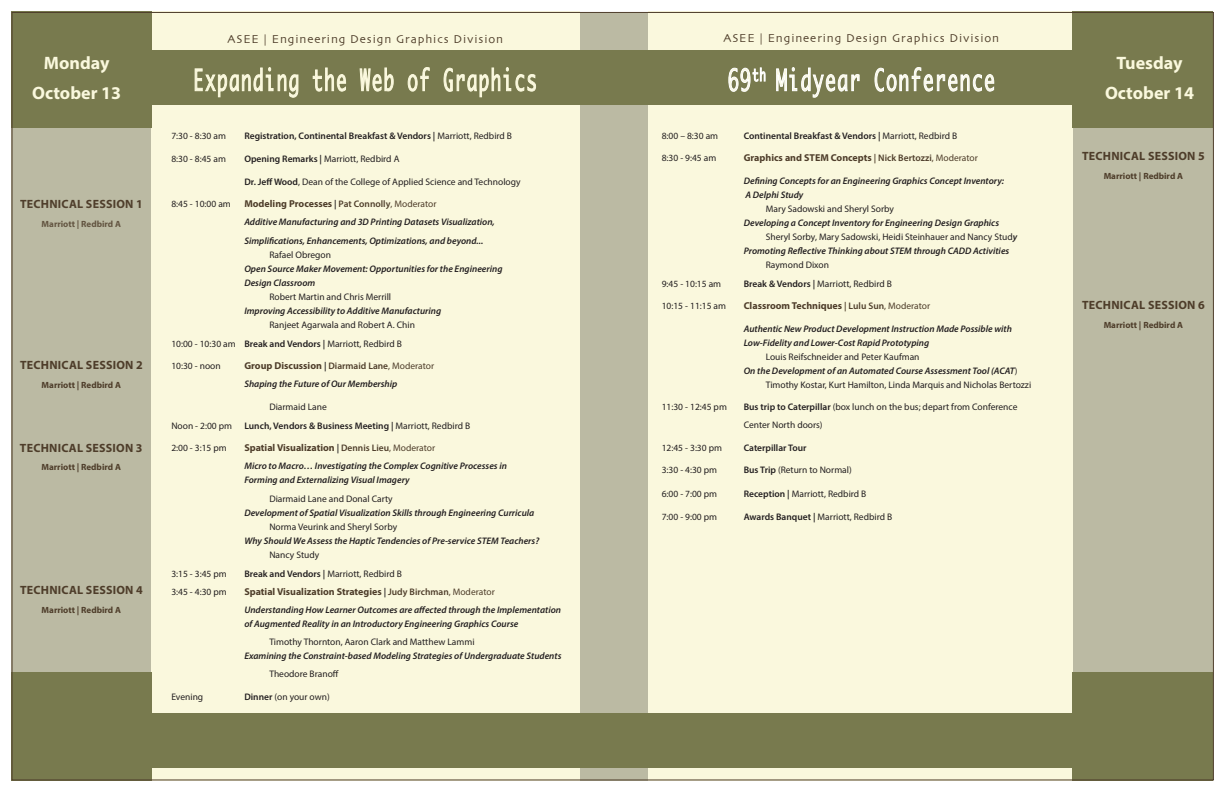
<style>
.page{position:relative;width:1224px;height:792px;background:#fff}
.page>*{position:absolute;margin:0;border:0;box-sizing:border-box;transform-origin:0 0}
.t1{font:700 18px "Myriad Pro";color:#faf8dd}
.t2{font:700 12px "Myriad Pro";letter-spacing:.02em;color:#4e3d2a}
.t3{font:12px "Skia";letter-spacing:.075em;color:#4e3d2a}
.t4{font:700 10px "Myriad Pro";color:#4e3d2a}
.t5{font:italic 600 9.5px/14px "Myriad Pro";color:#231f20}
.t6{font:9.5px/18px "Myriad Pro";color:#231f20}
.t7{font:600 9.5px "Myriad Pro";color:#231f20}
.t8{font:700 9px "Myriad Pro";color:#4e3d2a}
.s1{font-weight:400}
.s2{font-weight:600}
.s3{font-weight:600;font-size:9.5px;color:#231f20}
.s4{font-weight:600;font-size:9.5px}
.s5{font-weight:400;font-size:9.5px}
.s6{font-weight:600;font-style:italic}
.s7{font-weight:400;font-style:normal}
</style>
<div class="page">
<div style="left:0;top:13px;width:1224px;height:767px;background:#bbbaa3"></div>
<div style="left:151px;top:12px;width:429px;height:769px;background:#faf8dd"></div>
<div style="left:649px;top:12px;width:424px;height:769px;background:#faf8dd"></div>
<div style="left:94px;top:714px;width:1078px;height:54px;background:#787a4e"></div>
<div style="left:73px;top:50px;width:1047px;height:54px;background:#787a4e"></div>
<svg style="left:195px;top:67px;width:341px;height:31px"></svg>
<div style="left:1073px;top:0;width:151px;height:127px;background:#787a4e"></div>
<div style="left:0;top:0;width:151px;height:127px;background:#787a4e"></div>
<div style="left:1073px;top:673px;width:151px;height:119px;background:#787a4e"></div>
<div style="left:0;top:673px;width:151px;height:119px;background:#787a4e"></div>
<svg style="left:728px;top:67px;width:267px;height:31px"></svg>
<div style="left:0;top:0;width:1224px;height:792px;border:11px solid #fff"></div>
<p class="t1" style="left:44px;top:51px;width:67px">Monday</p>
<p class="t1" style="left:32px;top:82px;width:90px">October 13</p>
<p class="t2" style="left:20px;top:196px;width:124px">TECHNICAL SESSION 1</p>
<p class="t8" style="left:42px;top:218px;width:81px">Marriott | Redbird A</p>
<p class="t2" style="left:20px;top:358px;width:124px">TECHNICAL SESSION 2</p>
<p class="t8" style="left:42px;top:379px;width:81px">Marriott | Redbird A</p>
<p class="t2" style="left:20px;top:440px;width:124px">TECHNICAL SESSION 3</p>
<p class="t8" style="left:42px;top:461px;width:81px">Marriott | Redbird A</p>
<p class="t2" style="left:20px;top:582px;width:124px">TECHNICAL SESSION 4</p>
<p class="t8" style="left:42px;top:604px;width:81px">Marriott | Redbird A</p>
<p class="t3" style="left:228px;top:32px;width:277px">ASEE | Engineering Design Graphics Division</p>
<p class="t3" style="left:723px;top:31px;width:277px">ASEE | Engineering Design Graphics Division</p>
<p class="t6" style="left:171px;top:127px;width:56px">7:30 - 8:30 am</p>
<p class="t7" style="left:244px;top:130px;width:269px">Registration, Continental Breakfast &amp; Vendors | <span class="s1">Marriott, Redbird B</span></p>
<p class="t6" style="left:171px;top:150px;width:56px">8:30 - 8:45 am</p>
<p class="t6" style="left:244px;top:150px;width:157px"><span class="s2">Opening Remarks |</span> Marriott, Redbird A</p>
<p class="t6" style="left:244px;top:173px;width:278px"><span class="s2">Dr. Jeff Wood</span>, Dean of the College of Applied Science and Technology</p>
<p class="t6" style="left:171px;top:195px;width:61px">8:45 - 10:00 am</p>
<p class="t4" style="left:244px;top:197px;width:194px">Modeling Processes <span class="s3">|</span> <span class="s4">Pat Connolly</span><span class="s5">, Moderator</span></p>
<p class="t5" style="left:244px;top:215px;width:252px">Additive Manufacturing and 3D Printing Datasets Visualization,</p>
<p class="t5" style="left:244px;top:233px;width:240px">Simplifications, Enhancements, Optimizations, and beyond...</p>
<p class="t6" style="left:269px;top:246px;width:63px">Rafael Obregon</p>
<p class="t5" style="left:244px;top:261px;width:260px">Open Source Maker Movement: Opportunities for the Engineering</p>
<p class="t5" style="left:244px;top:275px;width:73px">Design Classroom</p>
<p class="t6" style="left:269px;top:288px;width:123px">Robert Martin and Chris Merrill</p>
<p class="t5" style="left:244px;top:303px;width:198px">Improving Accessibility to Additive Manufacturing</p>
<p class="t6" style="left:269px;top:316px;width:147px">Ranjeet Agarwala and Robert A. Chin</p>
<p class="t6" style="left:171px;top:335px;width:232px">10:00 - 10:30 am <span class="s2">Break and Vendors |</span> Marriott, Redbird B</p>
<p class="t6" style="left:171px;top:357px;width:51px">10:30 - noon</p>
<p class="t4" style="left:244px;top:359px;width:191px">Group Discussion <span class="s3">|</span> <span class="s4">Diarmaid Lane</span><span class="s5">, Moderator</span></p>
<p class="t5" style="left:244px;top:377px;width:155px">Shaping the Future of Our Membership</p>
<p class="t6" style="left:269px;top:398px;width:59px">Diarmaid Lane</p>
<p class="t6" style="left:171px;top:417px;width:62px">Noon - 2:00 pm</p>
<p class="t7" style="left:244px;top:420px;width:227px">Lunch, Vendors &amp; Business Meeting | <span class="s1">Marriott, Redbird B</span></p>
<p class="t6" style="left:171px;top:439px;width:57px">2:00 - 3:15 pm</p>
<p class="t4" style="left:244px;top:441px;width:192px">Spatial Visualization <span class="s3">|</span> <span class="s4">Dennis Lieu</span><span class="s5">, Moderator</span></p>
<p class="t5" style="left:244px;top:459px;width:264px">Micro to Macro… Investigating the Complex Cognitive Processes in<br>Forming and Externalizing Visual Imagery</p>
<p class="t6" style="left:269px;top:490px;width:125px">Diarmaid Lane and Donal Carty</p>
<p class="t5" style="left:244px;top:505px;width:292px">Development of Spatial Visualization Skills through Engineering Curricula</p>
<p class="t6" style="left:269px;top:518px;width:129px">Norma Veurink and Sheryl Sorby</p>
<p class="t5" style="left:244px;top:533px;width:296px">Why Should We Assess the Haptic Tendencies of Pre-service STEM Teachers?</p>
<p class="t6" style="left:269px;top:546px;width:51px">Nancy Study</p>
<p class="t6" style="left:171px;top:565px;width:57px">3:15 - 3:45 pm</p>
<p class="t6" style="left:244px;top:565px;width:159px"><span class="s2">Break and Vendors |</span> Marriott, Redbird B</p>
<p class="t6" style="left:171px;top:583px;width:57px">3:45 - 4:30 pm</p>
<p class="t4" style="left:244px;top:585px;width:252px">Spatial Visualization Strategies <span class="s3">|</span> <span class="s4">Judy Birchman</span><span class="s5">, Moderator</span></p>
<p class="t5" style="left:244px;top:602px;width:318px">Understanding How Learner Outcomes are affected through the Implementation of Augmented Reality in an Introductory Engineering Graphics Course</p>
<p class="t6" style="left:269px;top:633px;width:207px">Timothy Thornton, Aaron Clark and Matthew Lammi</p>
<p class="t5" style="left:244px;top:649px;width:319px">Examining the Constraint-based Modeling Strategies of Undergraduate Students</p>
<p class="t6" style="left:269px;top:665px;width:71px">Theodore Branoff</p>
<p class="t6" style="left:171px;top:688px;width:33px">Evening</p>
<p class="t6" style="left:244px;top:688px;width:87px"><span class="s2">Dinner</span> (on your own)</p>
<p class="t6" style="left:662px;top:127px;width:58px">8:00 – 8:30 am</p>
<p class="t7" style="left:744px;top:130px;width:215px">Continental Breakfast &amp; Vendors | <span class="s1">Marriott, Redbird B</span></p>
<p class="t6" style="left:662px;top:149px;width:56px">8:30 - 9:45 am</p>
<p class="t4" style="left:744px;top:151px;width:236px">Graphics and STEM Concepts <span class="s4">| Nick Bertozzi</span><span class="s5">, Moderator</span></p>
<p class="t5" style="left:744px;top:173px;width:262px">Defining Concepts for an Engineering Graphics Concept Inventory:</p>
<p class="t5" style="left:745px;top:187px;width:59px">A Delphi Study</p>
<p class="t6" style="left:766px;top:200px;width:130px">Mary Sadowski and Sheryl Sorby</p>
<p class="t5" style="left:744px;top:215px;width:257px">Developing a Concept Inventory for Engineering Design Graphics</p>
<p class="t6" style="left:766px;top:228px;width:253px">Sheryl Sorby, Mary Sadowski, Heidi Steinhauer and Nancy Stud<span class="s6">y</span></p>
<p class="t5" style="left:744px;top:243px;width:267px">Promoting Reflective Thinking about STEM through CADD Activities</p>
<p class="t6" style="left:766px;top:256px;width:65px">Raymond Dixon</p>
<p class="t6" style="left:662px;top:275px;width:61px">9:45 - 10:15 am</p>
<p class="t6" style="left:744px;top:275px;width:150px"><span class="s2">Break &amp; Vendors |</span> Marriott, Redbird B</p>
<p class="t6" style="left:662px;top:297px;width:66px">10:15 - 11:15 am</p>
<p class="t4" style="left:744px;top:299px;width:188px">Classroom Techniques <span class="s4">| Lulu Sun</span><span class="s5">, Moderator</span></p>
<p class="t5" style="left:744px;top:321px;width:270px">Authentic New Product Development Instruction Made Possible with</p>
<p class="t5" style="left:744px;top:335px;width:187px">Low-Fidelity and Lower-Cost Rapid Prototyping</p>
<p class="t6" style="left:766px;top:348px;width:155px">Louis Reifschneider and Peter Kaufman</p>
<p class="t5" style="left:744px;top:363px;width:275px">On the Development of an Automated Course Assessment Tool (ACAT<span class="s7">)</span></p>
<p class="t6" style="left:766px;top:376px;width:267px">Timothy Kostar, Kurt Hamilton, Linda Marquis and Nicholas Bertozzi</p>
<p class="t6" style="left:662px;top:398px;width:67px">11:30 - 12:45 pm</p>
<p class="t6" style="left:744px;top:398px;width:275px"><span class="s2">Bus trip to Caterpillar</span> (box lunch on the bus; depart from Conference<br>Center North doors)</p>
<p class="t6" style="left:662px;top:439px;width:62px">12:45 - 3:30 pm</p>
<p class="t7" style="left:744px;top:442px;width:64px">Caterpillar Tour</p>
<p class="t6" style="left:662px;top:461px;width:57px">3:30 - 4:30 pm</p>
<p class="t6" style="left:744px;top:461px;width:110px"><span class="s2">Bus Trip</span> (Return to Normal)</p>
<p class="t6" style="left:662px;top:485px;width:57px">6:00 - 7:00 pm</p>
<p class="t6" style="left:744px;top:485px;width:124px"><span class="s2">Reception |</span> Marriott, Redbird B</p>
<p class="t6" style="left:662px;top:508px;width:57px">7:00 - 9:00 pm</p>
<p class="t6" style="left:744px;top:508px;width:150px"><span class="s2">Awards Banquet |</span> Marriott, Redbird B</p>
<p class="t1" style="left:1116px;top:51px;width:68px">Tuesday</p>
<p class="t1" style="left:1105px;top:82px;width:90px">October 14</p>
<p class="t2" style="left:1082px;top:149px;width:124px">TECHNICAL SESSION 5</p>
<p class="t8" style="left:1104px;top:170px;width:81px">Marriott | Redbird A</p>
<p class="t2" style="left:1082px;top:297px;width:124px">TECHNICAL SESSION 6</p>
<p class="t8" style="left:1104px;top:319px;width:81px">Marriott | Redbird A</p>
</div>
